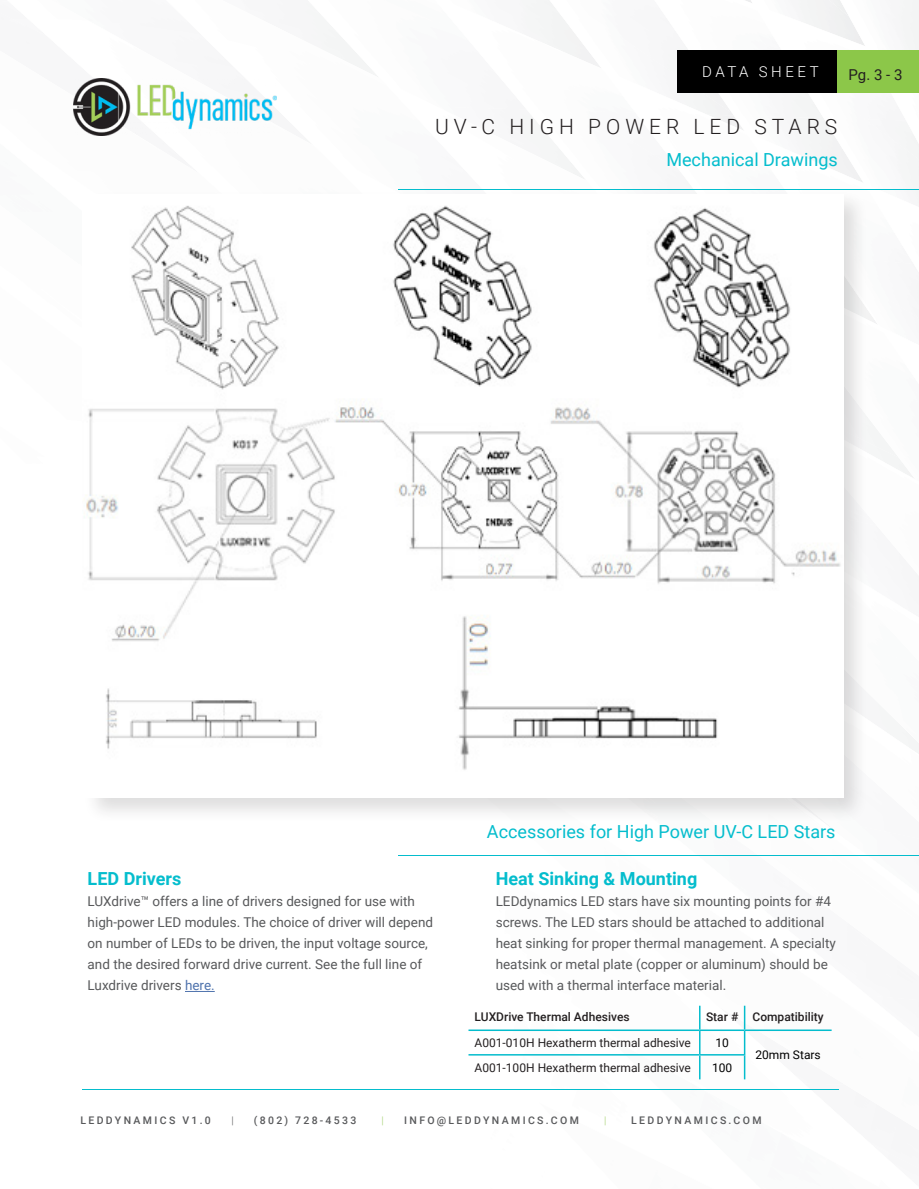
<style>
.page{position:relative;width:919px;height:1189px;background:#fff}
.page>*{position:absolute;margin:0;border:0;box-sizing:border-box;transform-origin:0 0}
.t1{font:300 21px "Roboto";letter-spacing:.235em;color:#231f20}
.t2{font:18px "Roboto";color:#04bdcd}
.t3{font:700 18px "Roboto";color:#04bdcd}
.t4{font:300 15px "Roboto";letter-spacing:.235em;color:#fff}
.t5{font:15px "Roboto";color:#231f20}
.t6{font:13.5px/21px "Roboto";color:#58595b}
.t7{font:12px "Roboto";color:#231f20}
.t8{font:500 12px "Roboto";color:#231f20}
.t9{font:12px "Roboto";color:#000}
.t10{font:500 10.5px "Roboto";letter-spacing:.225em;color:#58595b}
.t11{font:300 10.5px "Roboto";color:#a2d06d}
.t12{font:300 10.5px "Roboto";color:#58595b}
.s1{color:#4f73ad}
</style>
<div class="page">
<img style="left:82px;top:1089px;width:48px;height:1px">
<img style="left:336px;top:1089px;width:114px;height:1px">
<img style="left:212px;top:1089px;width:105px;height:1px">
<img style="left:539px;top:1089px;width:146px;height:1px">
<img style="left:481px;top:1089px;width:58px;height:1px">
<img style="left:534px;top:1030px;width:154px;height:26px">
<img style="left:468px;top:1030px;width:137px;height:5px">
<img style="left:744px;top:1089px;width:95px;height:1px">
<img style="left:688px;top:1005px;width:141px;height:75px">
<img style="left:799px;top:1005px;width:30px;height:16px">
<img style="left:688px;top:1005px;width:30px;height:1px">
<img style="left:468px;top:40px;width:68px;height:71px">
<img style="left:679px;top:170px;width:59px;height:19px">
<img style="left:735px;top:121px;width:88px;height:62px">
<img style="left:639px;top:0;width:113px;height:118px">
<img style="left:733px;top:115px;width:50px;height:33px">
<img style="left:744px;top:131px;width:79px;height:52px">
<img style="left:737px;top:0;width:91px;height:46px">
<img style="left:752px;top:3px;width:76px;height:118px">
<img style="left:788px;top:92px;width:77px;height:27px">
<img style="left:865px;top:46px;width:53px;height:75px">
<img style="left:73px;top:78px;width:203px;height:57px">
<div style="left:677px;top:50px;width:241px;height:42px;background:#000"></div>
<hr style="left:399px;top:855px;width:519px;height:1px;background:#04bdcd">
<div style="left:837px;top:50px;width:81px;height:42px;background:#8cc749"></div>
<hr style="left:399px;top:189px;width:519px;height:1px;background:#04bdcd">
<hr style="left:185px;top:991px;width:30px;height:1px;background:#4f73ad">
<hr style="left:743px;top:1005px;width:2px;height:24px;background:#04bdcd">
<hr style="left:468px;top:1029px;width:231px;height:1px;background:#04bdcd">
<hr style="left:699px;top:1029px;width:45px;height:1px;background:#04bdcd">
<hr style="left:744px;top:1029px;width:87px;height:1px;background:#04bdcd">
<hr style="left:743px;top:1030px;width:2px;height:24px;background:#04bdcd">
<hr style="left:468px;top:1054px;width:231px;height:1px;background:#04bdcd">
<hr style="left:699px;top:1054px;width:46px;height:1px;background:#04bdcd">
<svg style="left:699px;top:1005px;width:1px;height:74px"></svg>
<hr style="left:743px;top:1055px;width:2px;height:24px;background:#04bdcd">
<div style="left:83px;top:189px;width:785px;height:634px;background:#231f20;opacity:.15"></div>
<img style="left:83px;top:194px;width:759px;height:603px">
<hr style="left:82px;top:1088px;width:756px;height:1px;background:#04bdcd">
<p class="t4" style="left:702px;top:61px;width:118px">DATA SHEET</p>
<p class="t5" style="left:848px;top:64px;width:55px">Pg. 3 - 3</p>
<p class="t1" style="left:435px;top:112px;width:404px">UV-C HIGH POWER LED STARS</p>
<p class="t2" style="left:666px;top:147px;width:173px">Mechanical Drawings</p>
<p class="t3" style="left:88px;top:866px;width:95px">LED Drivers</p>
<p class="t6" style="left:88px;top:890px;width:347px">LUXdrive™ offers a line of drivers designed for use with high-power LED modules. The choice of driver will depend on number of LEDs to be driven, the input voltage source, and the desired forward drive current. See the full line of Luxdrive drivers <span class="s1">here.</span></p>
<p class="t2" style="left:487px;top:818px;width:350px">Accessories for High Power UV-C LED Stars</p>
<p class="t3" style="left:495px;top:866px;width:203px">Heat Sinking &amp; Mounting</p>
<p class="t6" style="left:495px;top:890px;width:341px">LEDdynamics LED stars have six mounting points for #4 screws. The LED stars should be attached to additional heat sinking for proper thermal management. A specialty heatsink or metal plate (copper or aluminum) should be used with a thermal interface material.</p>
<p class="t8" style="left:474px;top:1008px;width:157px">LUXDrive Thermal Adhesives</p>
<p class="t8" style="left:706px;top:1008px;width:34px">Star #</p>
<p class="t8" style="left:752px;top:1008px;width:73px">Compatibility</p>
<p class="t7" style="left:474px;top:1034px;width:218px">A001-010H Hexatherm thermal adhesive</p>
<p class="t9" style="left:715px;top:1034px;width:15px">10</p>
<p class="t9" style="left:755px;top:1046px;width:67px">20mm Stars</p>
<p class="t7" style="left:474px;top:1058px;width:218px">A001-100H Hexatherm thermal adhesive</p>
<p class="t9" style="left:712px;top:1058px;width:22px">100</p>
<p class="t10" style="left:80px;top:1112px;width:132px">LEDDYNAMICS V1.0</p>
<p class="t12" style="left:231px;top:1112px;width:4px">|</p>
<p class="t10" style="left:254px;top:1112px;width:104px">(802) 728-4533</p>
<p class="t11" style="left:381px;top:1112px;width:4px">|</p>
<p class="t10" style="left:404px;top:1112px;width:176px">INFO@LEDDYNAMICS.COM</p>
<p class="t11" style="left:604px;top:1112px;width:4px">|</p>
<p class="t10" style="left:631px;top:1112px;width:132px">LEDDYNAMICS.COM</p>
</div>
